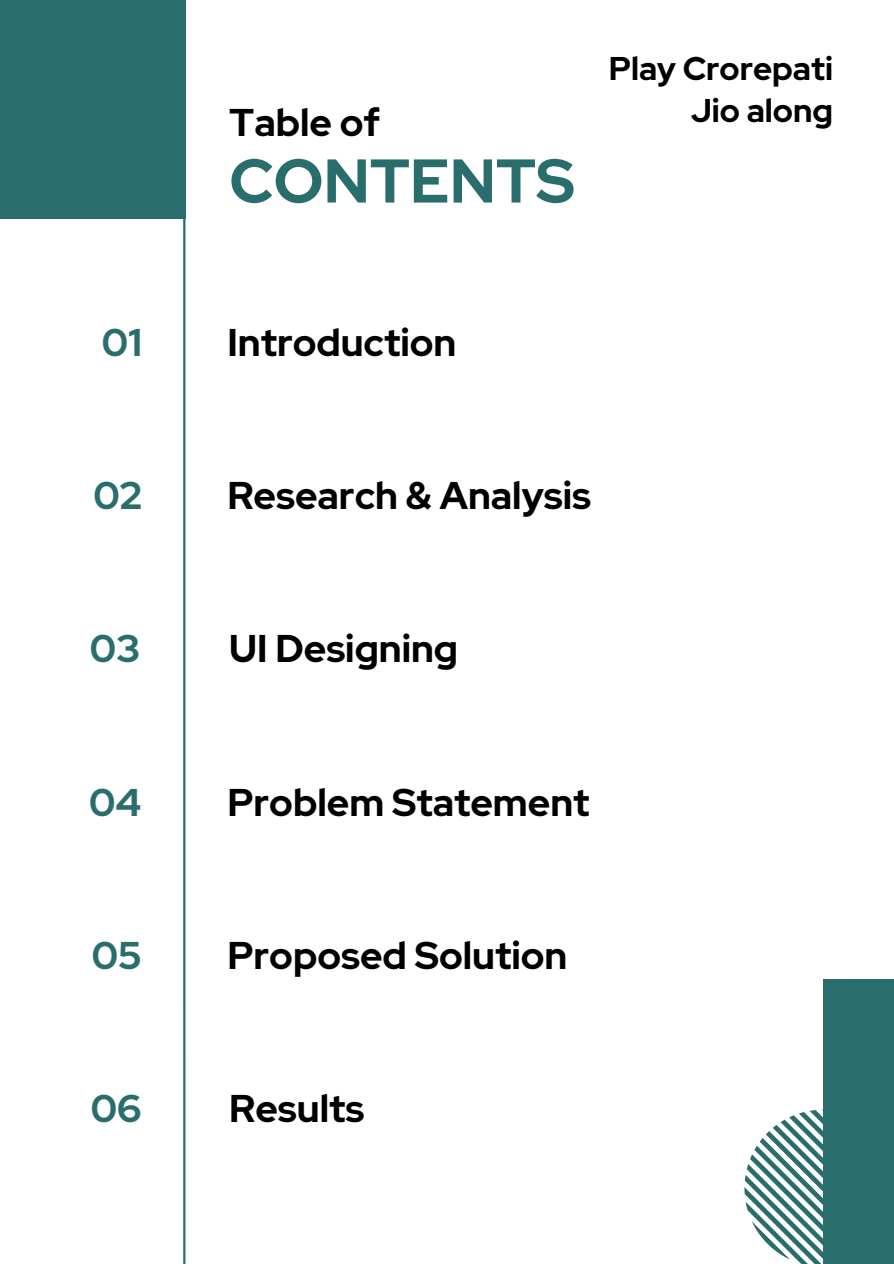
<style>
.page{position:relative;width:894px;height:1264px;background:#fff}
.page>*{position:absolute;margin:0;border:0;box-sizing:border-box;transform-origin:0 0}
.t1{font:700 61.65px "Red Hat Display";color:#2a6d6d}
.t2{font:700 38.55px "Red Hat Display";color:#000}
.t3{font:700 38.55px "Red Hat Display";color:#2a6d6d}
.t4{font:700 32.7px/41.7px "Red Hat Display";color:#000;text-align:right}
</style>
<div class="page">
<div style="left:0;top:0;width:185px;height:219px;background:#2a6d6d"></div>
<div style="left:822px;top:979px;width:71px;height:284px;background:#2a6d6d"></div>
<svg style="left:744px;top:1109px;width:79px;height:154px"></svg>
<hr style="left:183px;top:219px;width:2px;height:1044px;background:#2a6d6d">
<p class="t3" style="left:102px;top:316px;width:41px">01</p>
<p class="t2" style="left:229px;top:96px;width:152px">Table of</p>
<p class="t1" style="left:229px;top:140px;width:347px">CONTENTS</p>
<h2 class="t4" style="left:608px;top:47px;width:226px">Play Crorepati<br>Jio along</h2>
<p class="t2" style="left:227px;top:316px;width:230px">Introduction</p>
<p class="t3" style="left:93px;top:469px;width:50px">02</p>
<p class="t3" style="left:90px;top:623px;width:52px">03</p>
<p class="t2" style="left:227px;top:469px;width:365px">Research &amp; Analysis</p>
<p class="t2" style="left:229px;top:623px;width:230px">UI Designing</p>
<h1 class="t3" style="left:89px;top:776px;width:54px">04</h1>
<h2 class="t2" style="left:227px;top:776px;width:363px">Problem Statement</h2>
<h2 class="t3" style="left:92px;top:930px;width:51px">05</h2>
<h2 class="t2" style="left:227px;top:930px;width:341px">Proposed Solution</h2>
<h2 class="t3" style="left:91px;top:1083px;width:52px">06</h2>
<h2 class="t2" style="left:229px;top:1083px;width:137px">Results</h2>
</div>
